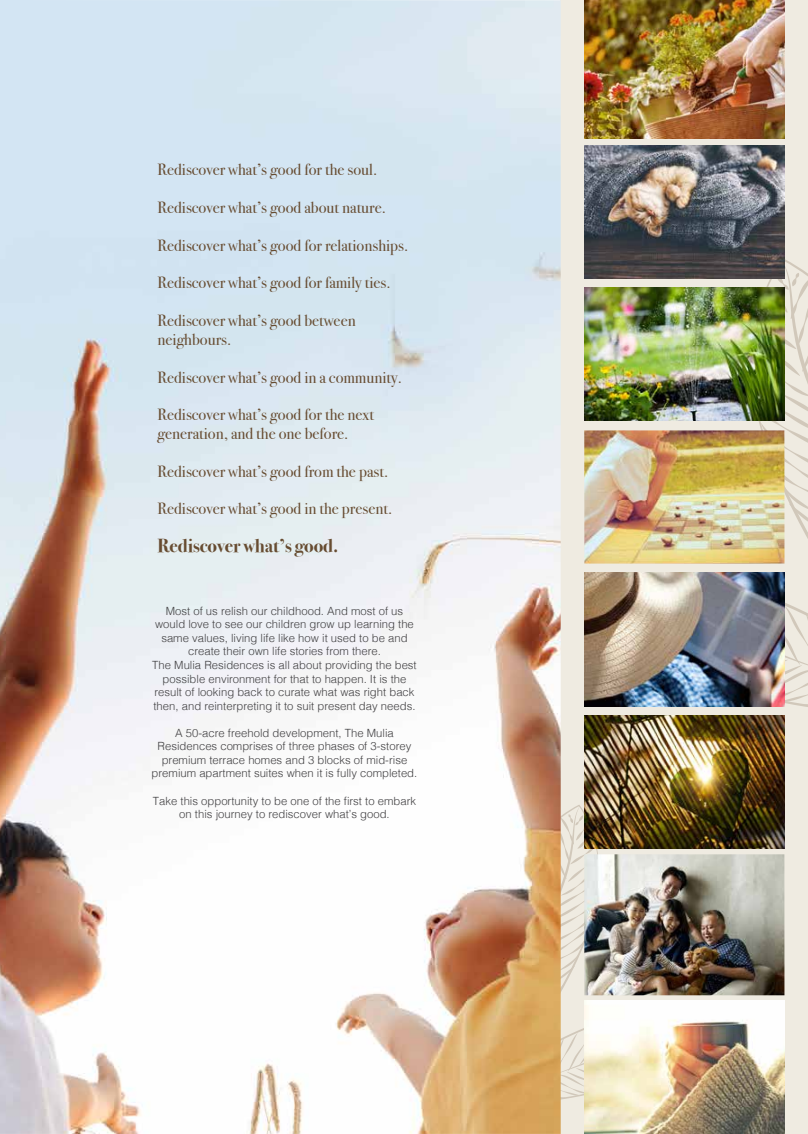
<style>
.page{position:relative;width:808px;height:1134px;background:#fff}
.page>*{position:absolute;margin:0;border:0;box-sizing:border-box;transform-origin:0 0}
.t1{font:700 18.88px "Bodoni Svty Two ITCTT";color:#674c31}
.t2{font:16.38px/18.9px "Bodoni Svty Two ITCTT";color:#674c31}
.t3{font:300 11.25px/13.5px "Helvetica";color:#414042;text-align:center}
</style>
<div class="page">
<div style="left:560px;top:0;width:248px;height:1134px;background:#efebe1"></div>
<svg style="left:629px;top:258px;width:179px;height:458px"></svg>
<svg style="left:561px;top:805px;width:119px;height:295px"></svg>
<img style="left:584px;top:145px;width:200px;height:133px">
<img style="left:584px;top:288px;width:200px;height:133px">
<img style="left:584px;top:854px;width:200px;height:141px">
<img style="left:584px;top:430px;width:200px;height:133px">
<img style="left:584px;top:573px;width:200px;height:133px">
<img style="left:584px;top:1001px;width:200px;height:133px">
<img style="left:584px;top:715px;width:200px;height:134px">
<img style="left:584px;top:0;width:200px;height:138px">
<img style="left:0;top:0;width:561px;height:1134px">
<h2 class="t2" style="left:158px;top:159px;width:221px">Rediscover what’s good for the soul.</h2>
<h2 class="t2" style="left:158px;top:196px;width:230px">Rediscover what’s good about nature.</h2>
<h2 class="t2" style="left:158px;top:234px;width:252px">Rediscover what’s good for relationships.</h2>
<h2 class="t2" style="left:158px;top:272px;width:235px">Rediscover what’s good for family ties.</h2>
<h2 class="t2" style="left:158px;top:309px;width:200px">Rediscover what’s good between neighbours.</h2>
<h2 class="t2" style="left:158px;top:366px;width:246px">Rediscover what’s good in a community.</h2>
<h2 class="t2" style="left:158px;top:404px;width:218px">Rediscover what’s good for the next generation, and the one before.</h2>
<h2 class="t2" style="left:158px;top:460px;width:232px">Rediscover what’s good from the past.</h2>
<h2 class="t2" style="left:158px;top:498px;width:236px">Rediscover what’s good in the present.</h2>
<h1 class="t1" style="left:158px;top:530px;width:182px">Rediscover what’s good.</h1>
<p class="t3" style="left:152px;top:603px;width:266px">Most of us relish our childhood. And most of us would love to see our children grow up learning the same values, living life like how it used to be and create their own life stories from there.<br>The Mulia Residences is all about providing the best possible environment for that to happen. It is the result of looking back to curate what was right back then, and reinterpreting it to suit present day needs.</p>
<p class="t3" style="left:152px;top:725px;width:267px">A 50-acre freehold development, The Mulia Residences comprises of three phases of 3-storey premium terrace homes and 3 blocks of mid-rise premium apartment suites when it is fully completed.</p>
<p class="t3" style="left:153px;top:793px;width:265px">Take this opportunity to be one of the first to embark on this journey to rediscover what’s good.</p>
</div>
